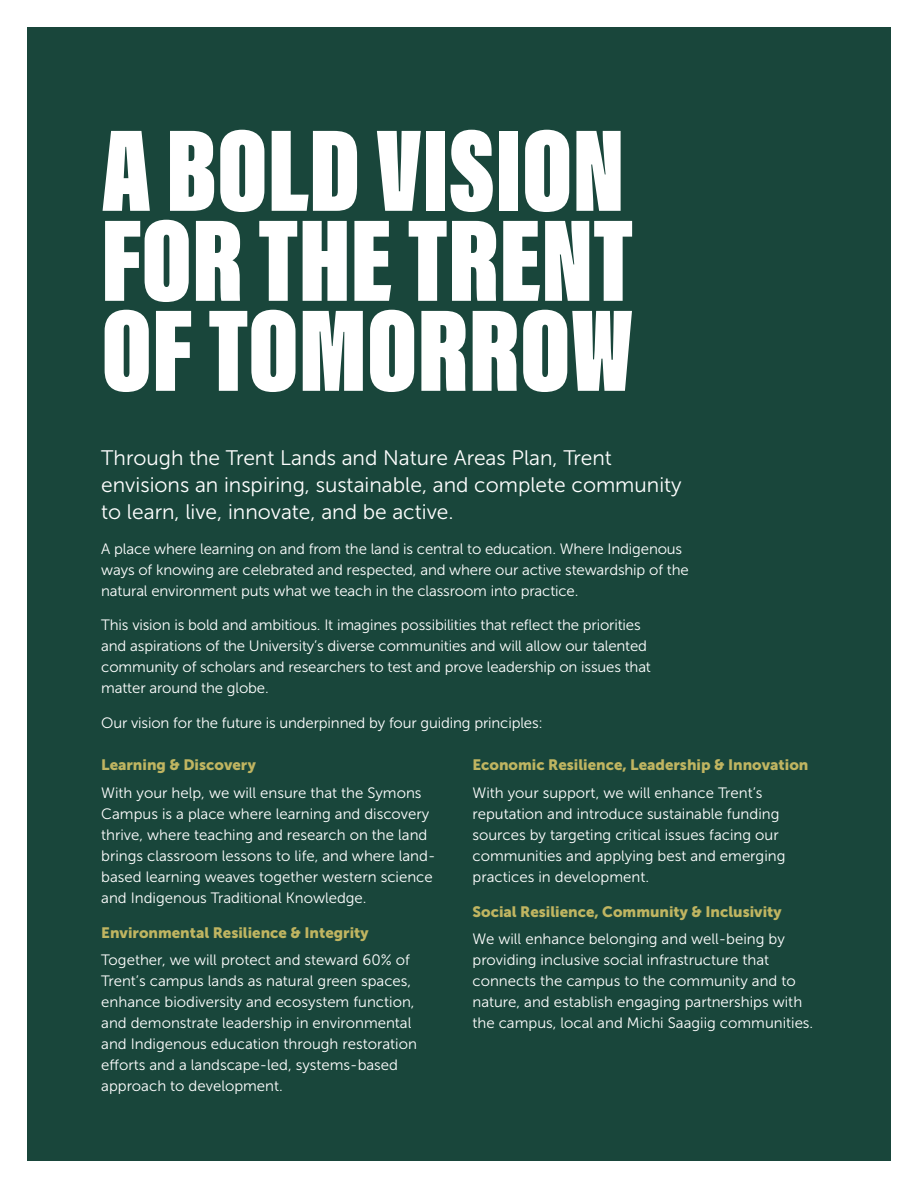
<style>
.page{position:relative;width:918px;height:1188px;background:#fff}
.page>*{position:absolute;margin:0;border:0;box-sizing:border-box;transform-origin:0 0}
.t1{font:120px/90px "Acumin Variable Concept";color:#fff;text-align:justify}
.t2{font:21px/27px "Museo Sans 300";color:#fff}
.t3{font:15px/21px "Museo Sans 300";color:#fff}
.t4{font:15px "Museo Sans 900";color:#c0b561}
</style>
<div class="page">
<div style="left:27px;top:27px;width:864px;height:1134px;background:#19463b"></div>
<p class="t1" style="left:101px;top:119px;width:534px">A BOLD VISION FOR THE TRENT OF TOMORROW</p>
<p class="t2" style="left:101px;top:445px;width:582px">Through the Trent Lands and Nature Areas Plan, Trent envisions an inspiring, sustainable, and complete community to learn, live, innovate, and be active.</p>
<p class="t3" style="left:101px;top:538px;width:589px">A place where learning on and from the land is central to education. Where Indigenous ways of knowing are celebrated and respected, and where our active stewardship of the natural environment puts what we teach in the classroom into practice.</p>
<p class="t3" style="left:101px;top:615px;width:551px">This vision is bold and ambitious. It imagines possibilities that reflect the priorities and aspirations of the University’s diverse communities and will allow our talented community of scholars and researchers to test and prove leadership on issues that matter around the globe.</p>
<p class="t3" style="left:101px;top:712px;width:443px">Our vision for the future is underpinned by four guiding principles:</p>
<p class="t4" style="left:101px;top:756px;width:156px">Learning &amp; Discovery</p>
<p class="t3" style="left:101px;top:782px;width:336px">With your help, we will ensure that the Symons Campus is a place where learning and discovery thrive, where teaching and research on the land brings classroom lessons to life, and where land&shy;based learning weaves together western science and Indigenous Traditional Knowledge.</p>
<p class="t4" style="left:101px;top:924px;width:269px">Environmental Resilience &amp; Integrity</p>
<p class="t3" style="left:101px;top:950px;width:317px">Together, we will protect and steward 60% of Trent’s campus lands as natural green spaces, enhance biodiversity and ecosystem function, and demonstrate leadership in environmental and Indigenous education through restoration efforts and a landscape-led, systems-based approach to development.</p>
<p class="t4" style="left:472px;top:756px;width:337px">Economic Resilience, Leadership &amp; Innovation</p>
<p class="t3" style="left:472px;top:782px;width:314px">With your support, we will enhance Trent’s reputation and introduce sustainable funding sources by targeting critical issues facing our communities and applying best and emerging practices in development.</p>
<p class="t4" style="left:472px;top:903px;width:311px">Social Resilience, Community &amp; Inclusivity</p>
<p class="t3" style="left:472px;top:929px;width:342px">We will enhance belonging and well-being by providing inclusive social infrastructure that connects the campus to the community and to nature, and establish engaging partnerships with the campus, local and Michi Saagiig communities.</p>
</div>
